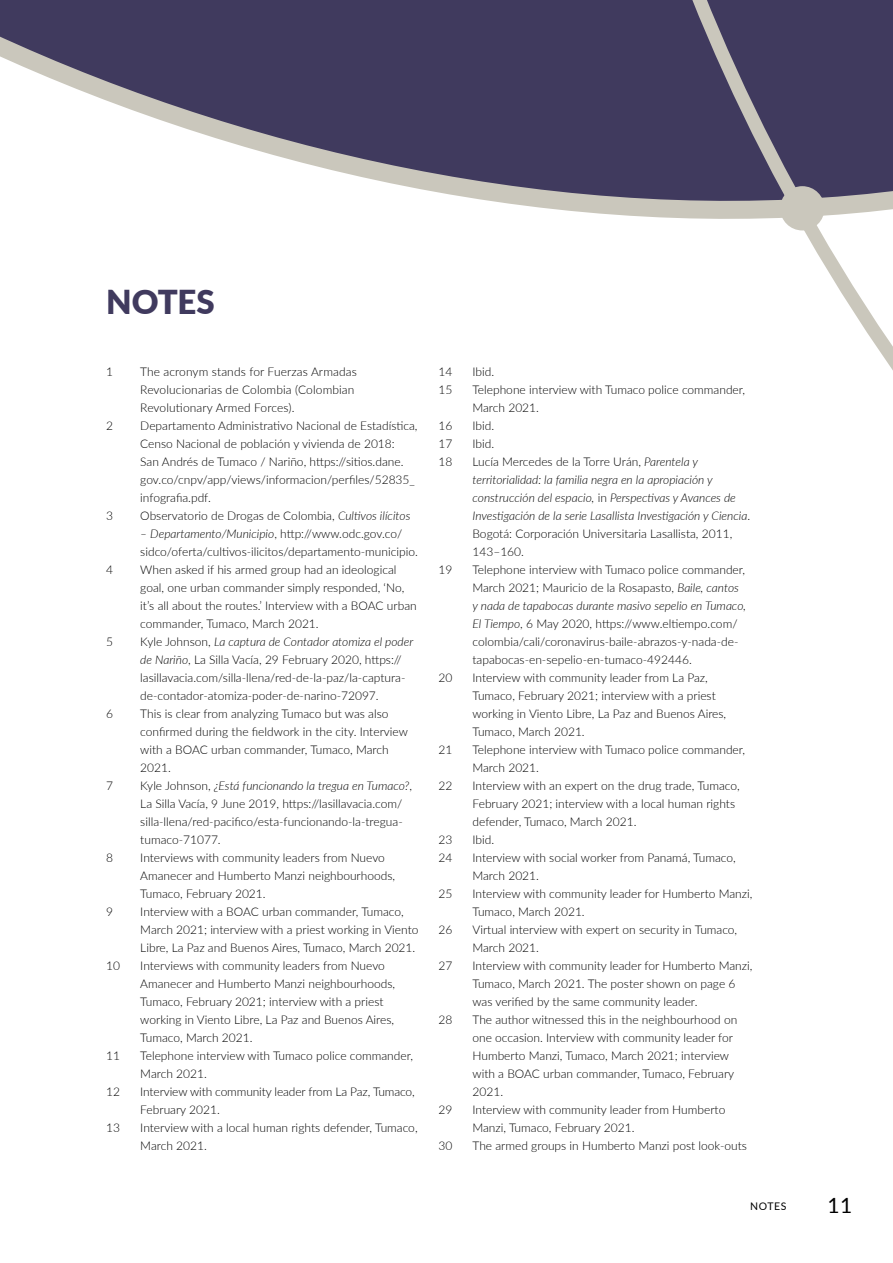
<style>
.page{position:relative;width:893px;height:1263px;background:#fff}
.page>*{position:absolute;margin:0;border:0;box-sizing:border-box;transform-origin:0 0}
.t1{font:900 33px "Lato";letter-spacing:-.01em;color:#403a5e}
.t2{font:21px "Lato";color:#000}
.t3{font:300 12px/18px "Lato";color:#000}
.t4{font:italic 300 12px/18px "Lato";color:#000}
.t5{font:10.5px "Lato";letter-spacing:.06em;color:#000}
.s1{font-style:italic}
.s2{font-style:normal}
</style>
<div class="page">
<div style="left:0;top:0;width:607px;height:17px;background:#403a5e"></div>
<svg style="left:0;top:17px;width:607px;height:197px"></svg>
<svg style="left:607px;top:0;width:286px;height:370px"></svg>
<h1 class="t1" style="left:106px;top:277px;width:110px">NOTES</h1>
<p class="t3" style="left:106px;top:362px;width:8px">1</p>
<p class="t3" style="left:140px;top:362px;width:218px">The acronym stands for Fuerzas Armadas<br>Revolucionarias de Colombia (Colombian<br>Revolutionary Armed Forces).</p>
<p class="t3" style="left:106px;top:416px;width:8px">2</p>
<p class="t3" style="left:140px;top:416px;width:279px">Departamento Administrativo Nacional de Estadística, Censo Nacional de población y vivienda de 2018:<br>San Andrés de Tumaco / Nariño, https://sitios.dane. gov.co/cnpv/app/views/informacion/perfiles/52835_ infografia.pdf.</p>
<p class="t3" style="left:106px;top:506px;width:8px">3</p>
<p class="t3" style="left:140px;top:506px;width:272px">Observatorio de Drogas de Colombia, <span class="s1">Cultivos ilícitos</span></p>
<p class="t3" style="left:140px;top:524px;width:279px"><span class="s1">– Departamento/Municipio</span>, http://www.odc.gov.co/ sidco/oferta/cultivos-ilicitos/departamento-municipio.</p>
<p class="t3" style="left:106px;top:560px;width:8px">4</p>
<p class="t3" style="left:140px;top:560px;width:278px">When asked if his armed group had an ideological goal, one urban commander simply responded, ‘No, it’s all about the routes.’ Interview with a BOAC urban commander, Tumaco, March 2021.</p>
<p class="t3" style="left:106px;top:632px;width:8px">5</p>
<p class="t3" style="left:140px;top:632px;width:275px">Kyle Johnson, <span class="s1">La captura de Contador atomiza el poder de Nariño</span>, La Silla Vacía, 29 February 2020, https:// lasillavacia.com/silla-llena/red-de-la-paz/la-captura&shy;de-contador-atomiza-poder-de-narino-72097.</p>
<p class="t3" style="left:106px;top:704px;width:8px">6</p>
<p class="t3" style="left:140px;top:704px;width:269px">This is clear from analyzing Tumaco but was also confirmed during the fieldwork in the city. Interview with a BOAC urban commander, Tumaco, March 2021.</p>
<p class="t3" style="left:106px;top:776px;width:8px">7</p>
<p class="t3" style="left:140px;top:776px;width:273px">Kyle Johnson, <span class="s1">¿Está funcionando la tregua en Tumaco?</span>, La Silla Vacía, 9 June 2019, https://lasillavacia.com/ silla-llena/red-pacifico/esta-funcionando-la-tregua&shy;tumaco-71077.</p>
<p class="t3" style="left:106px;top:848px;width:8px">8</p>
<p class="t3" style="left:140px;top:848px;width:256px">Interviews with community leaders from Nuevo<br>Amanecer and Humberto Manzi neighbourhoods,<br>Tumaco, February 2021.</p>
<p class="t3" style="left:106px;top:902px;width:8px">9</p>
<p class="t3" style="left:140px;top:902px;width:280px">Interview with a BOAC urban commander, Tumaco,<br>March 2021; interview with a priest working in Viento<br>Libre, La Paz and Buenos Aires, Tumaco, March 2021.</p>
<p class="t3" style="left:106px;top:956px;width:15px">10</p>
<p class="t3" style="left:140px;top:956px;width:256px">Interviews with community leaders from Nuevo Amanecer and Humberto Manzi neighbourhoods, Tumaco, February 2021; interview with a priest working in Viento Libre, La Paz and Buenos Aires, Tumaco, March 2021.</p>
<p class="t3" style="left:106px;top:1046px;width:15px">11</p>
<p class="t3" style="left:140px;top:1046px;width:274px">Telephone interview with Tumaco police commander,<br>March 2021.</p>
<p class="t3" style="left:106px;top:1082px;width:15px">12</p>
<p class="t3" style="left:140px;top:1082px;width:276px">Interview with community leader from La Paz, Tumaco,<br>February 2021.</p>
<p class="t3" style="left:106px;top:1118px;width:15px">13</p>
<p class="t3" style="left:140px;top:1118px;width:279px">Interview with a local human rights defender, Tumaco,<br>March 2021.</p>
<p class="t3" style="left:438px;top:362px;width:15px">14</p>
<p class="t3" style="left:472px;top:362px;width:23px">Ibid.</p>
<p class="t3" style="left:438px;top:380px;width:15px">15</p>
<p class="t3" style="left:472px;top:380px;width:274px">Telephone interview with Tumaco police commander,<br>March 2021.</p>
<p class="t3" style="left:438px;top:416px;width:15px">16</p>
<p class="t3" style="left:472px;top:416px;width:23px">Ibid.</p>
<p class="t3" style="left:438px;top:434px;width:15px">17</p>
<p class="t3" style="left:472px;top:434px;width:23px">Ibid.</p>
<p class="t3" style="left:438px;top:452px;width:15px">18</p>
<p class="t4" style="left:472px;top:452px;width:279px"><span class="s2">Lucía Mercedes de la Torre Urán,</span> Parentela y territorialidad: la familia negra en la apropiación y construcción del espacio, <span class="s2">in</span> Perspectivas y Avances de Investigación de la serie Lasallista Investigación y Ciencia<span class="s2">.<br>Bogotá: Corporación Universitaria Lasallista, 2011, 143–160.</span></p>
<p class="t3" style="left:438px;top:560px;width:15px">19</p>
<p class="t3" style="left:472px;top:560px;width:275px">Telephone interview with Tumaco police commander, March 2021; Mauricio de la Rosapasto, <span class="s1">Baile, cantos y nada de tapabocas durante masivo sepelio en Tumaco, El Tiempo</span>, 6 May 2020, https://www.eltiempo.com/ colombia/cali/coronavirus-baile-abrazos-y-nada-de&shy;tapabocas-en-sepelio-en-tumaco-492446.</p>
<p class="t3" style="left:438px;top:668px;width:15px">20</p>
<p class="t3" style="left:472px;top:668px;width:255px">Interview with community leader from La Paz, Tumaco, February 2021; interview with a priest working in Viento Libre, La Paz and Buenos Aires, Tumaco, March 2021.</p>
<p class="t3" style="left:438px;top:740px;width:15px">21</p>
<p class="t3" style="left:472px;top:740px;width:274px">Telephone interview with Tumaco police commander,<br>March 2021.</p>
<p class="t3" style="left:438px;top:776px;width:15px">22</p>
<p class="t3" style="left:472px;top:776px;width:269px">Interview with an expert on the drug trade, Tumaco,<br>February 2021; interview with a local human rights defender, Tumaco, March 2021.</p>
<p class="t3" style="left:438px;top:830px;width:15px">23</p>
<p class="t3" style="left:472px;top:830px;width:23px">Ibid.</p>
<p class="t3" style="left:438px;top:848px;width:15px">24</p>
<p class="t3" style="left:472px;top:848px;width:265px">Interview with social worker from Panamá, Tumaco,<br>March 2021.</p>
<p class="t3" style="left:438px;top:884px;width:15px">25</p>
<p class="t3" style="left:472px;top:884px;width:281px">Interview with community leader for Humberto Manzi,<br>Tumaco, March 2021.</p>
<p class="t3" style="left:438px;top:920px;width:15px">26</p>
<p class="t3" style="left:472px;top:920px;width:266px">Virtual interview with expert on security in Tumaco,<br>March 2021.</p>
<p class="t3" style="left:438px;top:956px;width:15px">27</p>
<p class="t3" style="left:472px;top:956px;width:281px">Interview with community leader for Humberto Manzi,<br>Tumaco, March 2021. The poster shown on page 6 was verified by the same community leader.</p>
<p class="t3" style="left:438px;top:1010px;width:15px">28</p>
<p class="t3" style="left:472px;top:1010px;width:266px">The author witnessed this in the neighbourhood on one occasion. Interview with community leader for Humberto Manzi, Tumaco, March 2021; interview with a BOAC urban commander, Tumaco, February 2021.</p>
<p class="t3" style="left:438px;top:1100px;width:15px">29</p>
<p class="t3" style="left:472px;top:1100px;width:254px">Interview with community leader from Humberto<br>Manzi, Tumaco, February 2021.</p>
<p class="t3" style="left:438px;top:1136px;width:15px">30</p>
<p class="t3" style="left:472px;top:1136px;width:276px">The armed groups in Humberto Manzi post look-outs</p>
<p class="t5" style="left:750px;top:1198px;width:38px">NOTES</p>
<h2 class="t2" style="left:827px;top:1190px;width:26px">11</h2>
</div>
